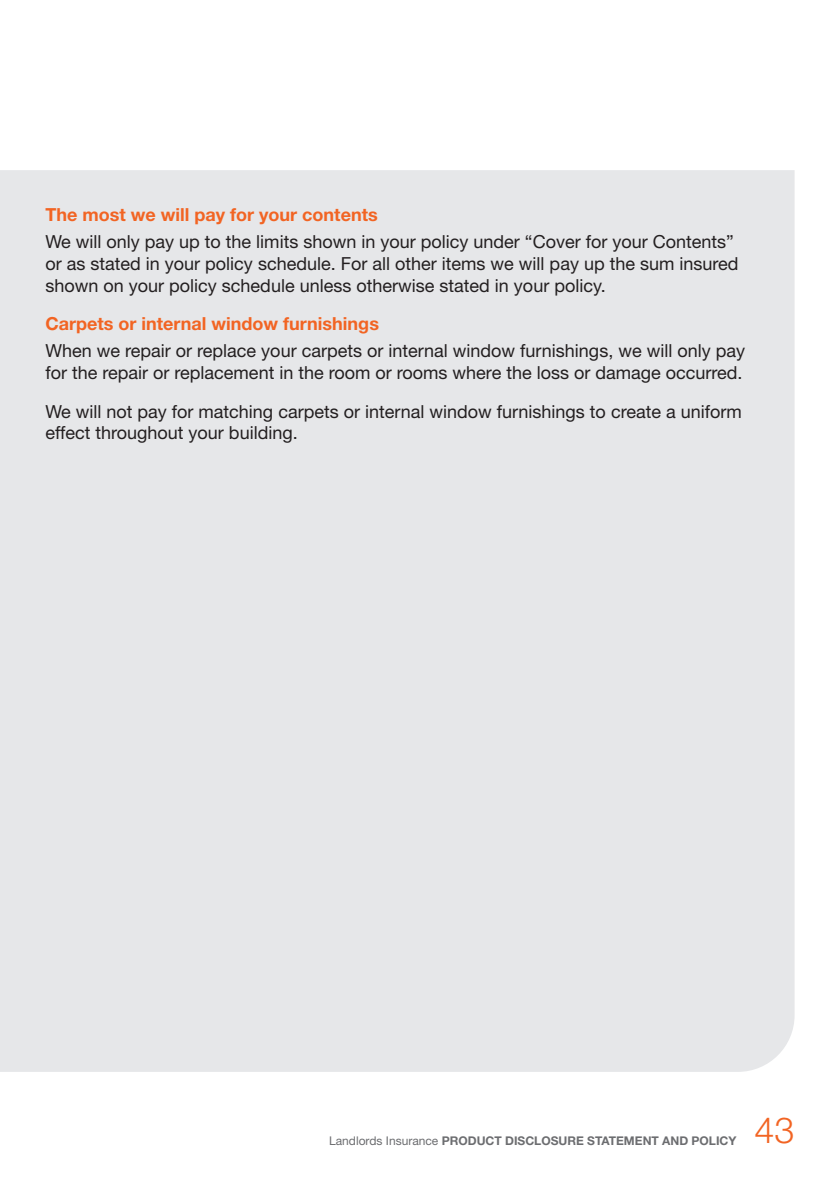
<style>
.page{position:relative;width:840px;height:1191px;background:#fff}
.page>*{position:absolute;margin:0;border:0;box-sizing:border-box;transform-origin:0 0}
.t1{font:300 36px "Helvetica Neue";color:#f26423}
.t2{font:18px/21.6px "Helvetica Neue";color:#231f20}
.helv_bold_heading_2{font:700 18px "Helvetica Neue";color:#f26423}
.t3{font:700 12px "Helvetica Neue";color:#6c6d70}
.s1{font-weight:400}
</style>
<div class="page">
<div style="left:0;top:170px;width:794px;height:901px;background:#e6e7e9"></div>
<p class="helv_bold_heading_2" style="left:45px;top:203px;width:333px">The most we will pay for your contents</p>
<p class="t2" style="left:45px;top:231px;width:694px">We will only pay up to the limits shown in your policy under “Cover for your Contents” or as stated in your policy schedule. For all other items we will pay up the sum insured shown on your policy schedule unless otherwise stated in your policy.</p>
<p class="helv_bold_heading_2" style="left:45px;top:313px;width:335px">Carpets or internal window furnishings</p>
<p class="t2" style="left:45px;top:340px;width:700px">When we repair or replace your carpets or internal window furnishings, we will only pay for the repair or replacement in the room or rooms where the loss or damage occurred.</p>
<p class="t2" style="left:45px;top:400px;width:697px">We will not pay for matching carpets or internal window furnishings to create a uniform effect throughout your building.</p>
<p class="t3" style="left:329px;top:1133px;width:408px"><span class="s1">Landlords Insurance</span> PRODUCT DISCLOSURE STATEMENT AND POLICY</p>
<h1 class="t1" style="left:754px;top:1107px;width:42px">43</h1>
</div>
